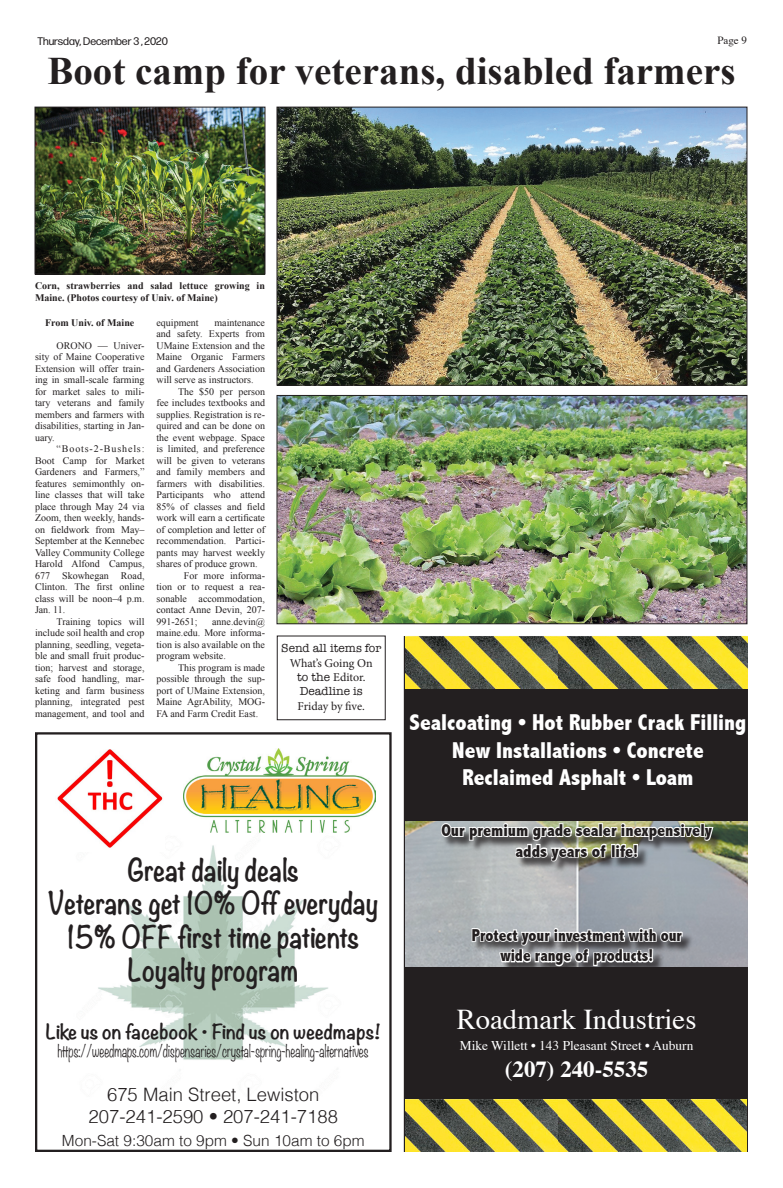
<style>
.page{position:relative;width:783px;height:1188px;background:#fff}
.page>*{position:absolute;margin:0;border:0;box-sizing:border-box;transform-origin:0 0}
.Headline{font:700 39px "Times New Roman";color:#231f20}
.t1{font:28.7px "Times";color:#fff}
.t2{font:700 27.7px/33.2px "Noteworthy";letter-spacing:-.01em;color:#231f20;text-align:center;scale:.9 1}
.t3{font:800 condensed 22.9px/27.5px "Abadi";color:#fff;text-align:center}
.t4{font:700 22.9px "Times";color:#fff}
.t5{font:300 18.5px/22.2px "Helvetica";color:#231f20;text-align:center}
.t6{font:700 18.5px "Noteworthy";color:#231f20}
.t7{font:800 condensed 17.2px/20.6px "Abadi";color:#231f20;text-align:center}
.t8{font:800 condensed 17.2px/20.6px "Abadi";color:#231f20;text-align:center;scale:.95 1}
.t9{font:300 15.4px "Noteworthy";color:#231f20;scale:.75 1}
.t10{font:300 15.4px "Helvetica";color:#231f20}
.t11{font:13.4px "Times";color:#fff}
.t12{font:12px "Minion Pro";letter-spacing:-.005em;color:#231f20}
.t13{font:12px "American Typewriter";color:#231f20}
.t14{font:11px "Forma DJR Deck";color:#231f20}
.t15{font:11px "Times";color:#231f20}
.Body_Text_TCT{font:10px/11.5px "Times New Roman";color:#231f20;text-align:justify}
.Byline1{font:700 10px/11.5px "Times New Roman";color:#231f20}
.s1{font-family:"American Typewriter"}
</style>
<div class="page">
<div style="left:404px;top:636px;width:344px;height:516px;background:#231f20"></div>
<img style="left:406px;top:637px;width:153px;height:52px">
<img style="left:559px;top:637px;width:188px;height:52px">
<img style="left:405px;top:821px;width:343px;height:146px">
<div style="left:442px;top:825px;width:283px;height:48px;background:#231f20;opacity:.75"></div>
<img style="left:439px;top:821px;width:276px;height:47px">
<div style="left:473px;top:930px;width:221px;height:48px;background:#231f20;opacity:.75"></div>
<svg style="left:471px;top:918px;width:213px;height:56px"></svg>
<img style="left:406px;top:1100px;width:152px;height:52px">
<img style="left:558px;top:1100px;width:189px;height:52px">
<img style="left:98px;top:845px;width:230px;height:215px">
<div style="left:35px;top:732px;width:357px;height:420px;border:2px solid #231f20"></div>
<img style="left:183px;top:749px;width:193px;height:84px">
<img style="left:57px;top:749px;width:107px;height:102px">
<img style="left:37px;top:109px;width:226px;height:163px">
<div style="left:35px;top:107px;width:230px;height:167px;border:1px solid #231f20"></div>
<img style="left:279px;top:109px;width:466px;height:274px">
<div style="left:277px;top:107px;width:470px;height:278px;border:1px solid #231f20"></div>
<img style="left:279px;top:397px;width:466px;height:225px">
<div style="left:277px;top:395px;width:470px;height:229px;border:1px solid #231f20"></div>
<div style="left:277px;top:636px;width:109px;height:84px;border:1px solid #231f20"></div>
<p class="t14" style="left:38px;top:34px;width:132px">Thursday, December 3 , 2020</p>
<p class="t15" style="left:717px;top:30px;width:31px">Page 9</p>
<p class="Headline" style="left:47px;top:43px;width:690px">Boot camp for veterans, disabled farmers</p>
<p class="Byline1" style="left:35px;top:280px;width:231px">Corn, strawberries and salad lettuce growing in<br>Maine. (Photos courtesy of Univ. of Maine)</p>
<p class="Byline1" style="left:45px;top:316px;width:91px">From Univ. of Maine</p>
<p class="Body_Text_TCT" style="left:35px;top:340px;width:111px;text-indent:22px">ORONO — Univer&shy;sity of Maine Cooperative Extension will offer train&shy;ing in small-scale farming for market sales to mili&shy;tary veterans and family members and farmers with disabilities, starting in Jan&shy;uary.</p>
<p class="Body_Text_TCT" style="left:35px;top:443px;width:111px;text-indent:22px">“Boots-2-Bushels:<br>Boot Camp for Market Gardeners and Farmers,” features semimonthly on&shy;line classes that will take place through May 24 via Zoom, then weekly, hands&shy;on fieldwork from May– September at the Kennebec Valley Community College Harold Alfond Campus, 677 Skowhegan Road, Clinton. The first online class will be noon–4 p.m.<br>Jan. 11.</p>
<p class="Body_Text_TCT" style="left:35px;top:616px;width:111px;text-indent:22px">Training topics will include soil health and crop planning, seedling, vegeta&shy;ble and small fruit produc&shy;tion; harvest and storage, safe food handling, mar&shy;keting and farm business planning, integrated pest management, and tool and</p>
<p class="Body_Text_TCT" style="left:156px;top:317px;width:110px;text-indent:58px">maintenance and safety. Experts from UMaine Extension and the Maine Organic Farmers and Gardeners Association will serve as instructors.</p>
<p class="Body_Text_TCT" style="left:156px;top:386px;width:110px;text-indent:22px">The $50 per person fee includes textbooks and supplies. Registration is re&shy;quired and can be done on the event webpage. Space is limited, and preference will be given to veterans and family members and farmers with disabilities.<br>Participants who attend 85% of classes and field work will earn a certificate of completion and letter of recommendation. Partici&shy;pants may harvest weekly shares of produce grown.</p>
<p class="Body_Text_TCT" style="left:156px;top:570px;width:110px;text-indent:27px">For more informa&shy;tion or to request a rea&shy;sonable accommodation, contact Anne Devin, 207- 991-2651;</p>
<p class="Body_Text_TCT" style="left:156px;top:317px;width:44px">equipment</p>
<p class="Body_Text_TCT" style="left:156px;top:616px;width:110px;text-indent:56px">anne.devin@ maine.edu. More informa&shy;tion is also available on the program website.</p>
<p class="Body_Text_TCT" style="left:156px;top:662px;width:110px;text-indent:22px">This program is made possible through the sup&shy;port of UMaine Extension, Maine AgrAbility, MOG-FA and Farm Credit East.</p>
<p class="t13" style="left:281px;top:639px;width:102px">Send all items for</p>
<p class="t12" style="left:290px;top:655px;width:85px">What’s Going On</p>
<p class="t12" style="left:297px;top:669px;width:70px"><span class="s1">to the</span> Editor.</p>
<p class="t13" style="left:300px;top:682px;width:65px">Deadline is</p>
<p class="t12" style="left:298px;top:698px;width:69px">Friday by five.</p>
<p class="t2" style="left:48px;top:853px;width:369px">Great daily deals<br>Veterans get 10% Off everyday<br>15% OFF first time patients<br>Loyalty program</p>
<p class="t6" style="left:46px;top:1015px;width:337px">Like us on facebook • Find us on weedmaps!</p>
<p class="t9" style="left:58px;top:1037px;width:416px">https://weedmaps.com/dispensaries/crystal-spring-healing-alternatives</p>
<p class="t5" style="left:89px;top:1082px;width:251px">675 Main Street, Lewiston<br>207-241-2590 • 207-241-7188</p>
<p class="t10" style="left:62px;top:1127px;width:304px">Mon-Sat 9:30am to 9pm • Sun 10am to 6pm</p>
<p class="t3" style="left:410px;top:709px;width:338px">Sealcoating • Hot Rubber Crack Filling<br>New Installations • Concrete<br>Reclaimed Asphalt • Loam</p>
<p class="t7" style="left:441px;top:820px;width:272px">Our premium grade sealer inexpensively adds years of life!</p>
<p class="t8" style="left:472px;top:925px;width:222px">Protect your investment with our wide range of products!</p>
<p class="t1" style="left:457px;top:993px;width:241px">Roadmark Industries</p>
<p class="t11" style="left:460px;top:1033px;width:235px">Mike Willett • 143 Pleasant Street • Auburn</p>
<p class="t4" style="left:505px;top:1048px;width:145px">(207) 240-5535</p>
</div>
